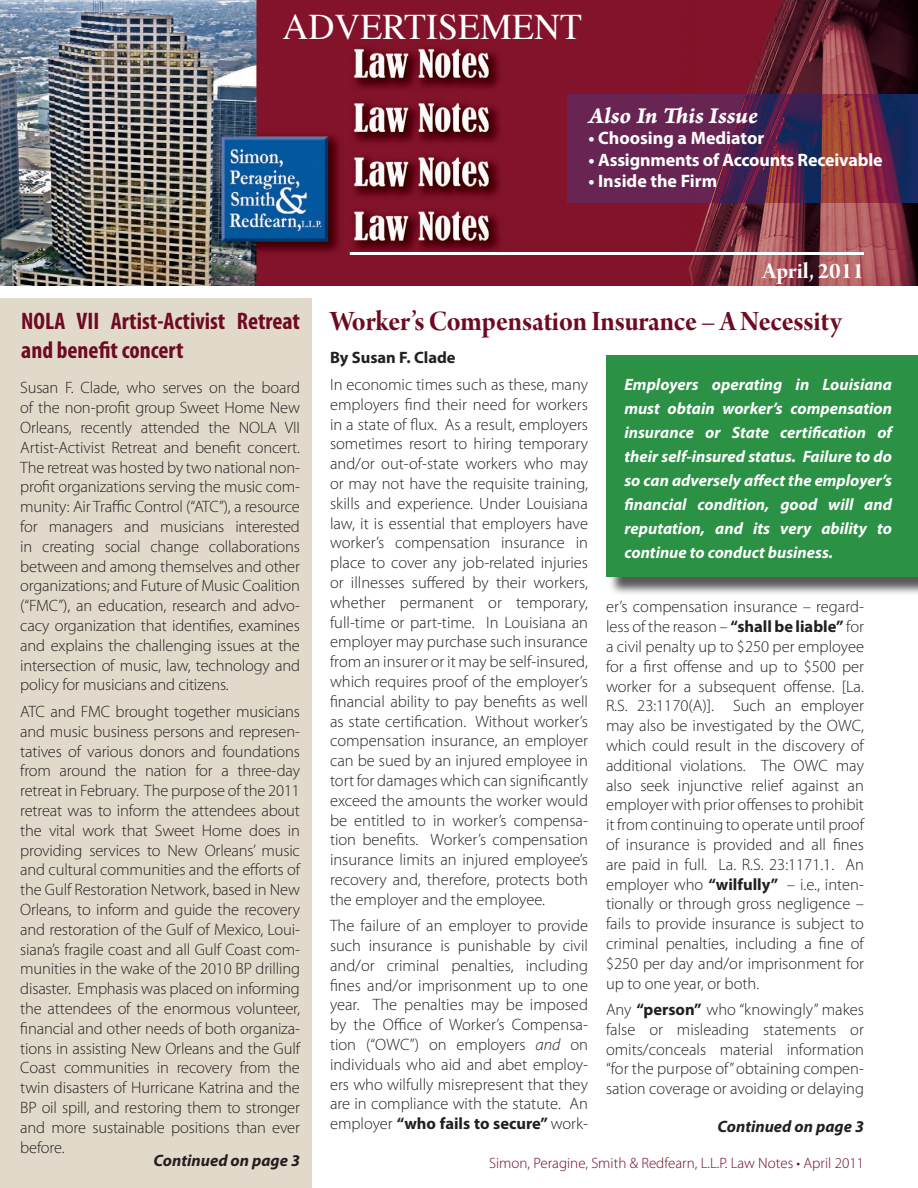
<style>
.page{position:relative;width:918px;height:1188px;background:#fff}
.page>*{position:absolute;margin:0;border:0;box-sizing:border-box;transform-origin:0 0}
.t1{font:36px "Times";color:#fff}
.t2{font:30px "Arno Pro Bold Display";letter-spacing:-.005em;color:#6e0a21;scale:.95 1}
.t3{font:700 condensed 24px/28.8px "Myriad Pro";color:#6e0a21}
.t4{font:24px "Arno Pro Bold Italic Caption";color:#fff}
.t5{font:24px "Arno Pro Bold Display";color:#fff}
.t6{font:700 18px "Myriad Pro";letter-spacing:-.01em;color:#fff}
.t7{font:300 16.5px/19.8px "Myriad Pro";color:#231f20;text-align:justify}
.t8{font:italic 700 16.5px/24px "Myriad Pro";color:#fff;text-align:justify}
.t9{font:italic 700 16.5px "Myriad Pro";color:#231f20}
.t10{font:700 16.5px "Myriad Pro";color:#231f20}
.t11{font:300 15px "Myriad Pro";color:#6e0a21}
.s1{font-style:italic}
.s2{font-weight:700}
</style>
<div class="page">
<div style="left:0;top:299px;width:312px;height:889px;background:#e1dacb"></div>
<img style="left:0;top:0;width:918px;height:286px">
<hr style="left:350px;top:252px;width:514px;height:3px;background:#fff">
<svg style="left:567px;top:94px;width:351px;height:108px;background:#61274d"></svg>
<div style="left:608px;top:358px;width:310px;height:238px;background:#231f20;opacity:.75"></div>
<div style="left:606px;top:356px;width:312px;height:221px;background:#2b9144"></div>
<img style="left:0;top:0;width:1px;height:62px">
<p class="t1" style="left:282px;top:-6px;width:301px">ADVERTISEMENT</p>
<p class="t4" style="left:588px;top:100px;width:171px">Also In This Issue</p>
<p class="t6" style="left:588px;top:126px;width:177px">• Choosing a Mediator</p>
<p class="t6" style="left:588px;top:148px;width:296px">• Assignments of Accounts Receivable</p>
<p class="t6" style="left:588px;top:170px;width:130px">• Inside the Firm</p>
<p class="t5" style="left:762px;top:257px;width:103px">April, 2011</p>
<p class="t3" style="left:21px;top:306px;width:280px">NOLA VII Artist-Activist Retreat and benefit concert</p>
<p class="t7" style="left:20px;top:378px;width:281px">Susan F. Clade, who serves on the board of the non-profit group Sweet Home New Orleans, recently attended the NOLA VII Artist-Activist Retreat and benefit concert.<br>The retreat was hosted by two national non&shy;profit organizations serving the music com&shy;munity: Air Traffic Control (“ATC”), a resource for managers and musicians interested in creating social change collaborations between and among themselves and other organizations; and Future of Music Coalition (“FMC”), an education, research and advo&shy;cacy organization that identifies, examines and explains the challenging issues at the intersection of music, law, technology and policy for musicians and citizens.</p>
<p class="t7" style="left:20px;top:701px;width:281px">ATC and FMC brought together musicians and music business persons and represen&shy;tatives of various donors and foundations from around the nation for a three-day retreat in February. The purpose of the 2011 retreat was to inform the attendees about the vital work that Sweet Home does in providing services to New Orleans’ music and cultural communities and the efforts of the Gulf Restoration Network, based in New Orleans, to inform and guide the recovery and restoration of the Gulf of Mexico, Loui&shy;siana’s fragile coast and all Gulf Coast com&shy;munities in the wake of the 2010 BP drilling disaster. Emphasis was placed on informing the attendees of the enormous volunteer, financial and other needs of both organiza&shy;tions in assisting New Orleans and the Gulf Coast communities in recovery from the twin disasters of Hurricane Katrina and the BP oil spill, and restoring them to stronger and more sustainable positions than ever before.</p>
<p class="t9" style="left:153px;top:1150px;width:148px">Continued on page 3</p>
<p class="t2" style="left:330px;top:304px;width:540px">Worker’s Compensation Insurance – A Necessity</p>
<p class="t10" style="left:330px;top:347px;width:127px">By Susan F. Clade</p>
<p class="t7" style="left:330px;top:374px;width:260px">In economic times such as these, many employers find their need for workers in a state of flux. As a result, employers sometimes resort to hiring temporary and/or out-of-state workers who may or may not have the requisite training, skills and experience. Under Louisiana law, it is essential that employers have worker’s compensation insurance in place to cover any job-related injuries or illnesses suffered by their workers, whether permanent or temporary, full-time or part-time. In Louisiana an employer may purchase such insurance from an insurer or it may be self-insured, which requires proof of the employer’s financial ability to pay benefits as well as state certification. Without worker’s compensation insurance, an employer can be sued by an injured employee in tort for damages which can significantly exceed the amounts the worker would be entitled to in worker’s compensa&shy;tion benefits. Worker’s compensation insurance limits an injured employee’s recovery and, therefore, protects both the employer and the employee.</p>
<p class="t7" style="left:330px;top:916px;width:260px">The failure of an employer to provide such insurance is punishable by civil and/or criminal penalties, including fines and/or imprisonment up to one year. The penalties may be imposed by the Office of Worker’s Compensa&shy;tion (“OWC”) on employers <span class="s1">and</span> on individuals who aid and abet employ&shy;ers who wilfully misrepresent that they are in compliance with the statute. An employer <span class="s2">“who fails to secure”</span> work-</p>
<p class="t8" style="left:624px;top:372px;width:269px">Employers operating in Louisiana must obtain worker’s compensation insurance or State certification of their self-insured status. Failure to do so can adversely affect the employer’s financial condition, good will and reputation, and its very ability to continue to conduct business.</p>
<p class="t7" style="left:606px;top:597px;width:260px">er’s compensation insurance – regard&shy;less of the reason – <span class="s2">“shall be liable”</span> for a civil penalty up to $250 per employee for a first offense and up to $500 per worker for a subsequent offense. [La.<br>R.S. 23:1170(A)]. Such an employer may also be investigated by the OWC, which could result in the discovery of additional violations. The OWC may also seek injunctive relief against an employer with prior offenses to prohibit it from continuing to operate until proof of insurance is provided and all fines are paid in full. La. R.S. 23:1171.1. An employer who <span class="s2">“wilfully”</span> – i.e., inten&shy;tionally or through gross negligence – fails to provide insurance is subject to criminal penalties, including a fine of $250 per day and/or imprisonment for up to one year, or both.</p>
<p class="t7" style="left:606px;top:1000px;width:260px">Any <span class="s2">“person”</span> who “knowingly” makes false or misleading statements or omits/conceals material information “for the purpose of” obtaining compen&shy;sation coverage or avoiding or delaying</p>
<p class="t9" style="left:717px;top:1116px;width:148px">Continued on page 3</p>
<p class="t11" style="left:489px;top:1154px;width:376px">Simon, Peragine, Smith &amp; Redfearn, L.L.P. Law Notes • April 2011</p>
</div>
